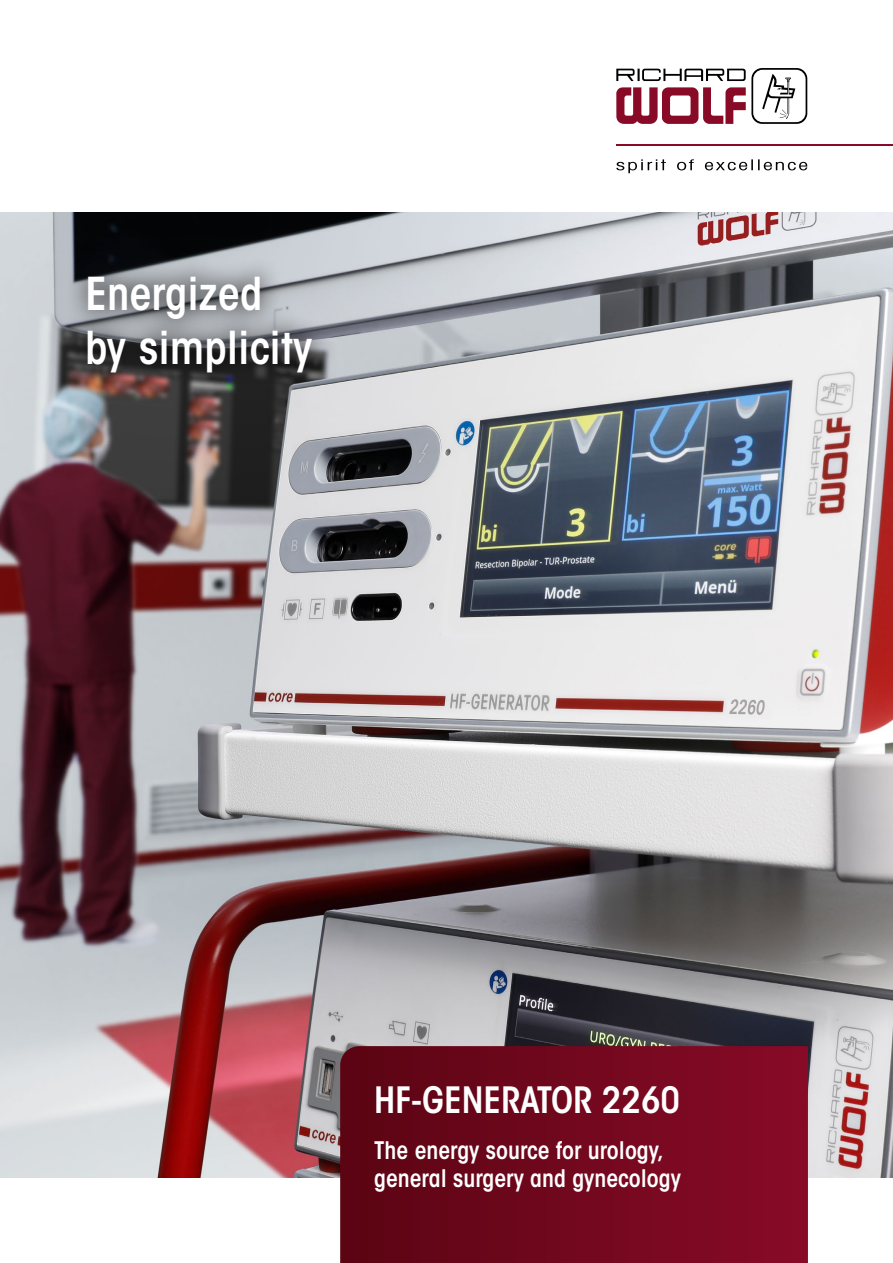
<style>
.page{position:relative;width:893px;height:1263px;background:#fff}
.page>*{position:absolute;margin:0;border:0;box-sizing:border-box;transform-origin:0 0}
.t1{font:600 condensed 45px/54px "ITC Avant Garde Std";color:#fff}
.t2{font:600 condensed 36px "ITC Avant Garde Std";color:#fff}
.t3{font:600 condensed 24px/28.8px "ITC Avant Garde Std";color:#fff}
</style>
<div class="page">
<img style="left:0;top:213px;width:893px;height:965px">
<svg style="left:616px;top:159px;width:191px;height:14px"></svg>
<svg style="left:616px;top:68px;width:191px;height:56px"></svg>
<hr style="left:616px;top:144px;width:277px;height:2px;background:#880a26">
<svg style="left:340px;top:1046px;width:468px;height:217px;background:#71071d"></svg>
<div style="left:65px;top:253px;width:269px;height:142px;background:#000;opacity:.5"></div>
<h1 class="t1" style="left:85px;top:266px;width:229px">Energized by simplicity</h1>
<h2 class="t2" style="left:374px;top:1077px;width:307px">HF-GENERATOR 2260</h2>
<p class="t3" style="left:374px;top:1135px;width:308px">The energy source for urology, general surgery and gynecology</p>
</div>
